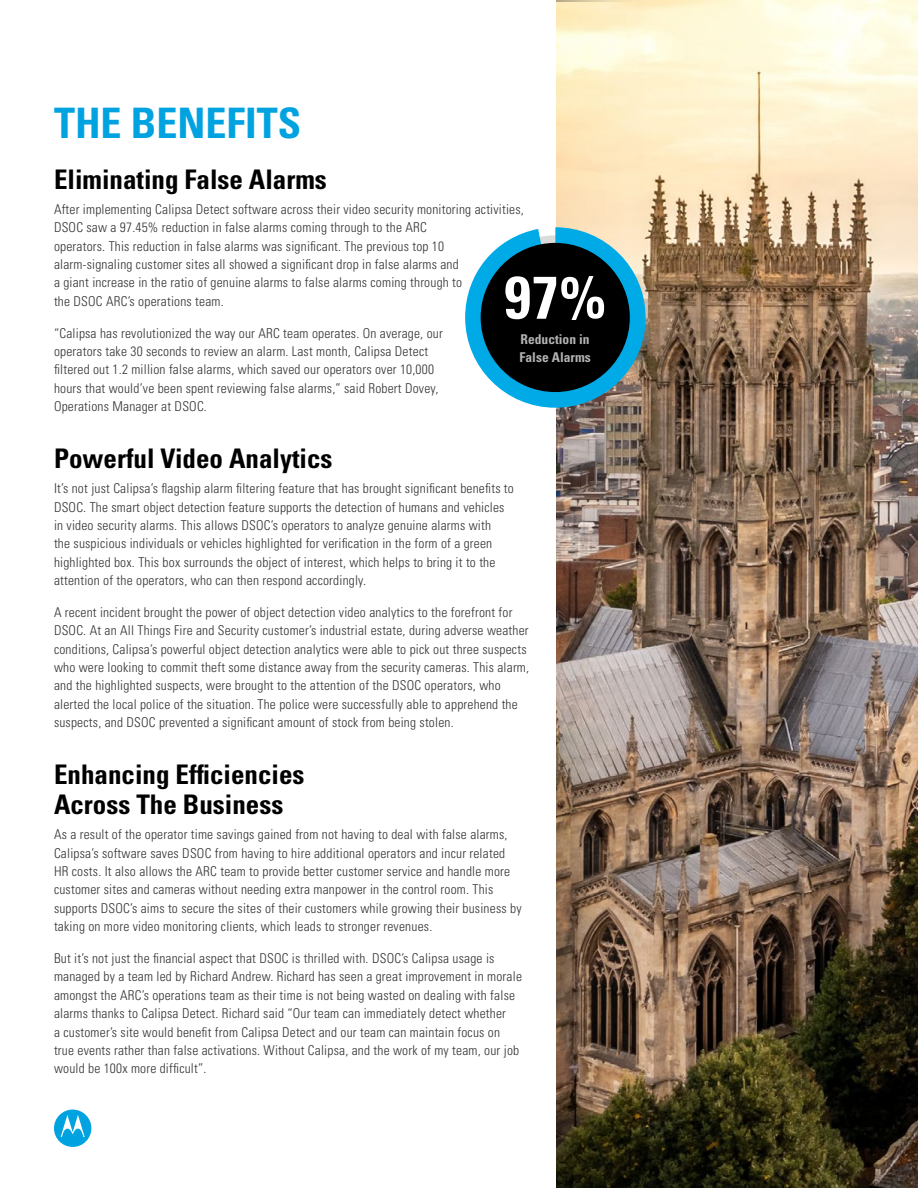
<style>
.page{position:relative;width:918px;height:1188px;background:#fff}
.page>*{position:absolute;margin:0;border:0;box-sizing:border-box;transform-origin:0 0}
.t1{font:700 condensed 60px "Univers LT Std";color:#fff}
.t2{font:700 condensed 42px "Univers LT Std";color:#00a3e0}
.t3{font:700 condensed 27px/30px "Univers LT Std";color:#000}
.t4{font:300 condensed 13.5px/18.3px "Univers LT Std";letter-spacing:.015em;color:#343434}
.t5{font:700 condensed 13.5px/18.3px "Univers LT Std";color:#b3b3b3}
</style>
<div class="page">
<img style="left:697px;top:0;width:221px;height:1188px">
<img style="left:556px;top:2px;width:141px;height:1184px">
<svg style="left:465px;top:227px;width:181px;height:181px"></svg>
<div style="left:481px;top:243px;width:149px;height:149px;background:#000;border-radius:50%"></div>
<svg style="left:54px;top:1110px;width:37px;height:37px"></svg>
<h2 class="t2" style="left:54px;top:98px;width:249px">THE BENEFITS</h2>
<h3 class="t3" style="left:54px;top:164px;width:274px">Eliminating False Alarms</h3>
<p class="t4" style="left:54px;top:200px;width:471px">After implementing Calipsa Detect software across their video security monitoring activities, DSOC saw a 97.45% reduction in false alarms coming through to the ARC<br>operators. This reduction in false alarms was significant. The previous top 10 alarm-signaling customer sites all showed a significant drop in false alarms and<br>a giant increase in the ratio of genuine alarms to false alarms coming through to<br>the DSOC ARC’s operations team.</p>
<p class="t4" style="left:54px;top:324px;width:390px">“Calipsa has revolutionized the way our ARC team operates. On average, our operators take 30 seconds to review an alarm. Last month, Calipsa Detect filtered out 1.2 million false alarms, which saved our operators over 10,000 hours that would’ve been spent reviewing false alarms,” said Robert Dovey, Operations Manager at DSOC.</p>
<h3 class="t3" style="left:54px;top:443px;width:280px">Powerful Video Analytics</h3>
<p class="t4" style="left:54px;top:479px;width:461px">It’s not just Calipsa’s flagship alarm filtering feature that has brought significant benefits to DSOC. The smart object detection feature supports the detection of humans and vehicles in video security alarms. This allows DSOC’s operators to analyze genuine alarms with<br>the suspicious individuals or vehicles highlighted for verification in the form of a green highlighted box. This box surrounds the object of interest, which helps to bring it to the attention of the operators, who can then respond accordingly.</p>
<p class="t4" style="left:54px;top:603px;width:477px">A recent incident brought the power of object detection video analytics to the forefront for DSOC. At an All Things Fire and Security customer’s industrial estate, during adverse weather conditions, Calipsa’s powerful object detection analytics were able to pick out three suspects who were looking to commit theft some distance away from the security cameras. This alarm, and the highlighted suspects, were brought to the attention of the DSOC operators, who alerted the local police of the situation. The police were successfully able to apprehend the suspects, and DSOC prevented a significant amount of stock from being stolen.</p>
<h3 class="t3" style="left:54px;top:759px;width:252px">Enhancing Efficiencies<br>Across The Business</h3>
<p class="t4" style="left:54px;top:825px;width:469px">As a result of the operator time savings gained from not having to deal with false alarms, Calipsa’s software saves DSOC from having to hire additional operators and incur related HR costs. It also allows the ARC team to provide better customer service and handle more customer sites and cameras without needing extra manpower in the control room. This supports DSOC’s aims to secure the sites of their customers while growing their business by taking on more video monitoring clients, which leads to stronger revenues.</p>
<p class="t4" style="left:54px;top:949px;width:470px">But it’s not just the financial aspect that DSOC is thrilled with. DSOC’s Calipsa usage is managed by a team led by Richard Andrew. Richard has seen a great improvement in morale amongst the ARC’s operations team as their time is not being wasted on dealing with false alarms thanks to Calipsa Detect. Richard said “Our team can immediately detect whether<br>a customer’s site would benefit from Calipsa Detect and our team can maintain focus on true events rather than false activations. Without Calipsa, and the work of my team, our job would be 100x more difficult”.</p>
<h1 class="t1" style="left:504px;top:261px;width:103px">97%</h1>
<p class="t5" style="left:520px;top:330px;width:73px">Reduction in<br>False Alarms</p>
</div>
